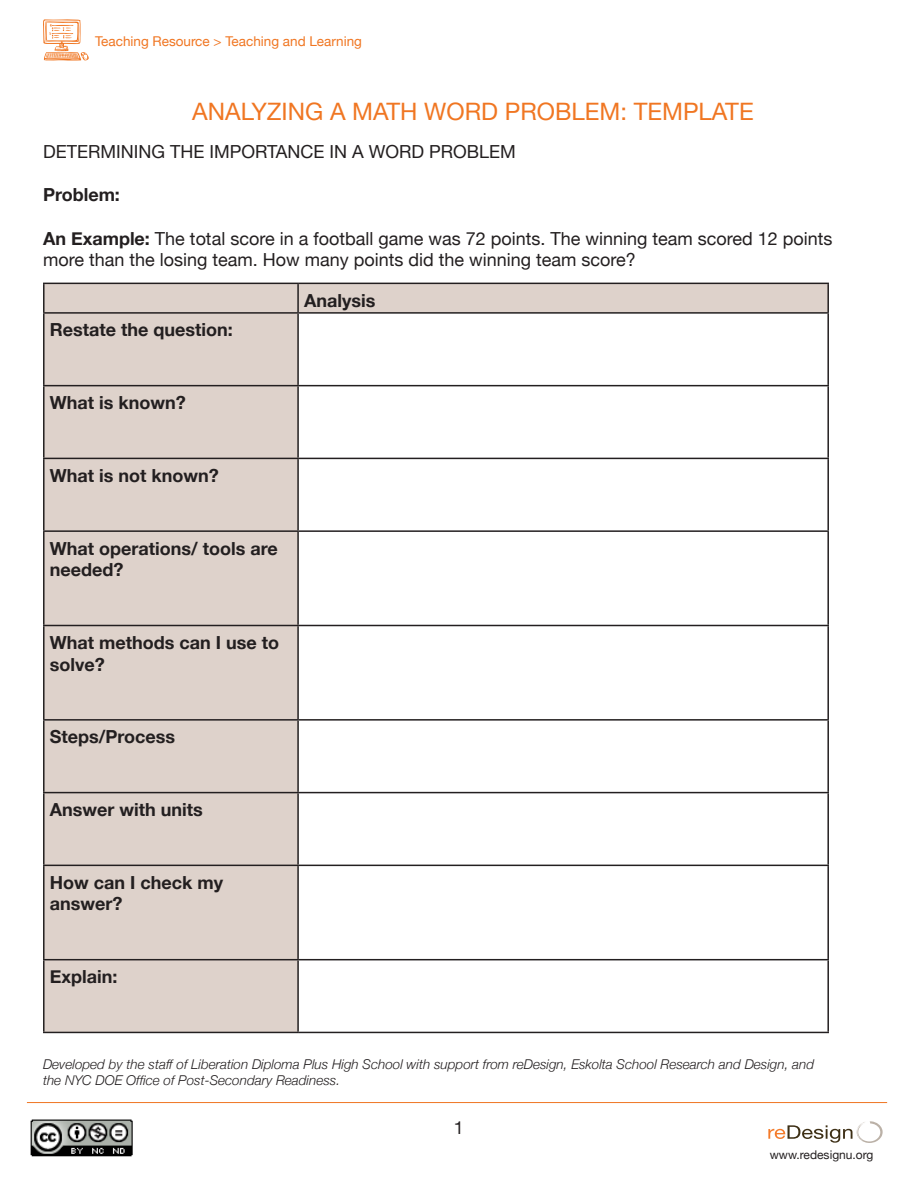
<style>
.page{position:relative;width:918px;height:1188px;background:#fff}
.page>*{position:absolute;margin:0;border:0;box-sizing:border-box;transform-origin:0 0}
.t1{font:24px "Helvetica Neue";color:#f07622}
.t2{font:18px/21.6px "Helvetica Neue";color:#231f20}
.t3{font:700 18px/21.6px "Helvetica Neue";color:#231f20}
.t4{font:italic 300 13.5px/16.2px "Helvetica Neue";color:#231f20}
.t5{font:13.5px "Helvetica Neue";color:#f07622}
.t6{font:12px "Helvetica Neue";color:#231f20}
.s1{font-weight:700}
</style>
<div class="page">
<hr style="left:27px;top:1102px;width:860px;height:1px;background:#f07622">
<svg style="left:768px;top:1121px;width:115px;height:22px"></svg>
<img style="left:30px;top:1119px;width:103px;height:38px">
<svg style="left:43px;top:19px;width:46px;height:42px"></svg>
<div style="left:45px;top:284px;width:782px;height:28px;background:#ded2cb"></div>
<div style="left:45px;top:314px;width:252px;height:718px;background:#ded2cb"></div>
<hr style="left:43px;top:283px;width:255px;height:1px;background:#231f20">
<hr style="left:43px;top:284px;width:2px;height:28px;background:#231f20">
<hr style="left:298px;top:283px;width:531px;height:1px;background:#231f20">
<hr style="left:297px;top:284px;width:2px;height:28px;background:#231f20">
<hr style="left:827px;top:284px;width:2px;height:28px;background:#231f20">
<hr style="left:43px;top:312px;width:255px;height:2px;background:#231f20">
<hr style="left:43px;top:314px;width:2px;height:71px;background:#231f20">
<hr style="left:298px;top:312px;width:531px;height:2px;background:#231f20">
<hr style="left:297px;top:314px;width:2px;height:71px;background:#231f20">
<hr style="left:827px;top:314px;width:2px;height:71px;background:#231f20">
<hr style="left:43px;top:385px;width:255px;height:1px;background:#231f20">
<hr style="left:43px;top:386px;width:2px;height:72px;background:#231f20">
<hr style="left:298px;top:385px;width:531px;height:1px;background:#231f20">
<hr style="left:297px;top:386px;width:2px;height:72px;background:#231f20">
<hr style="left:827px;top:386px;width:2px;height:72px;background:#231f20">
<hr style="left:43px;top:458px;width:255px;height:1px;background:#231f20">
<hr style="left:43px;top:459px;width:2px;height:71px;background:#231f20">
<hr style="left:298px;top:458px;width:531px;height:1px;background:#231f20">
<hr style="left:297px;top:459px;width:2px;height:71px;background:#231f20">
<hr style="left:827px;top:459px;width:2px;height:71px;background:#231f20">
<hr style="left:43px;top:530px;width:255px;height:2px;background:#231f20">
<hr style="left:43px;top:532px;width:2px;height:93px;background:#231f20">
<hr style="left:298px;top:530px;width:531px;height:2px;background:#231f20">
<hr style="left:297px;top:532px;width:2px;height:93px;background:#231f20">
<hr style="left:827px;top:532px;width:2px;height:93px;background:#231f20">
<hr style="left:43px;top:625px;width:255px;height:1px;background:#231f20">
<hr style="left:43px;top:626px;width:2px;height:93px;background:#231f20">
<hr style="left:298px;top:625px;width:531px;height:1px;background:#231f20">
<hr style="left:297px;top:626px;width:2px;height:93px;background:#231f20">
<hr style="left:827px;top:626px;width:2px;height:93px;background:#231f20">
<hr style="left:43px;top:719px;width:255px;height:2px;background:#231f20">
<hr style="left:43px;top:721px;width:2px;height:71px;background:#231f20">
<hr style="left:298px;top:719px;width:531px;height:2px;background:#231f20">
<hr style="left:297px;top:721px;width:2px;height:71px;background:#231f20">
<hr style="left:827px;top:721px;width:2px;height:71px;background:#231f20">
<hr style="left:43px;top:792px;width:255px;height:1px;background:#231f20">
<hr style="left:43px;top:793px;width:2px;height:72px;background:#231f20">
<hr style="left:298px;top:792px;width:531px;height:1px;background:#231f20">
<hr style="left:297px;top:793px;width:2px;height:72px;background:#231f20">
<hr style="left:827px;top:793px;width:2px;height:72px;background:#231f20">
<hr style="left:43px;top:865px;width:255px;height:1px;background:#231f20">
<hr style="left:43px;top:866px;width:2px;height:93px;background:#231f20">
<hr style="left:298px;top:865px;width:531px;height:1px;background:#231f20">
<hr style="left:297px;top:866px;width:2px;height:93px;background:#231f20">
<hr style="left:827px;top:866px;width:2px;height:93px;background:#231f20">
<hr style="left:43px;top:959px;width:255px;height:1px;background:#231f20">
<hr style="left:43px;top:960px;width:2px;height:72px;background:#231f20">
<hr style="left:298px;top:959px;width:531px;height:1px;background:#231f20">
<hr style="left:297px;top:960px;width:2px;height:72px;background:#231f20">
<hr style="left:827px;top:960px;width:2px;height:72px;background:#231f20">
<hr style="left:43px;top:1032px;width:255px;height:1px;background:#231f20">
<hr style="left:298px;top:1032px;width:531px;height:1px;background:#231f20">
<p class="t5" style="left:95px;top:33px;width:268px">Teaching Resource &gt; Teaching and Learning</p>
<p class="t1" style="left:192px;top:97px;width:563px">ANALYZING A MATH WORD PROBLEM: TEMPLATE</p>
<p class="t2" style="left:43px;top:141px;width:474px">DETERMINING THE IMPORTANCE IN A WORD PROBLEM</p>
<p class="t3" style="left:43px;top:184px;width:78px">Problem:</p>
<p class="t2" style="left:43px;top:227px;width:791px"><span class="s1">An Example:</span> The total score in a football game was 72 points. The winning team scored 12 points more than the losing team. How many points did the winning team score?</p>
<p class="t3" style="left:304px;top:289px;width:73px">Analysis</p>
<p class="t3" style="left:50px;top:319px;width:185px">Restate the question:</p>
<p class="t3" style="left:50px;top:392px;width:137px">What is known?</p>
<p class="t3" style="left:50px;top:464px;width:171px">What is not known?</p>
<p class="t3" style="left:50px;top:537px;width:229px">What operations/ tools are needed?</p>
<p class="t3" style="left:50px;top:631px;width:231px">What methods can I use to solve?</p>
<p class="t3" style="left:50px;top:726px;width:127px">Steps/Process</p>
<p class="t3" style="left:50px;top:799px;width:154px">Answer with units</p>
<p class="t3" style="left:50px;top:871px;width:175px">How can I check my answer?</p>
<p class="t3" style="left:50px;top:966px;width:69px">Explain:</p>
<p class="t4" style="left:43px;top:1056px;width:773px">Developed by the staff of Liberation Diploma Plus High School with support from reDesign, Eskolta School Research and Design, and the NYC DOE Office of Post-Secondary Readiness.</p>
<p class="t2" style="left:454px;top:1116px;width:12px">1</p>
<p class="t6" style="left:770px;top:1147px;width:105px">www.redesignu.org</p>
</div>
